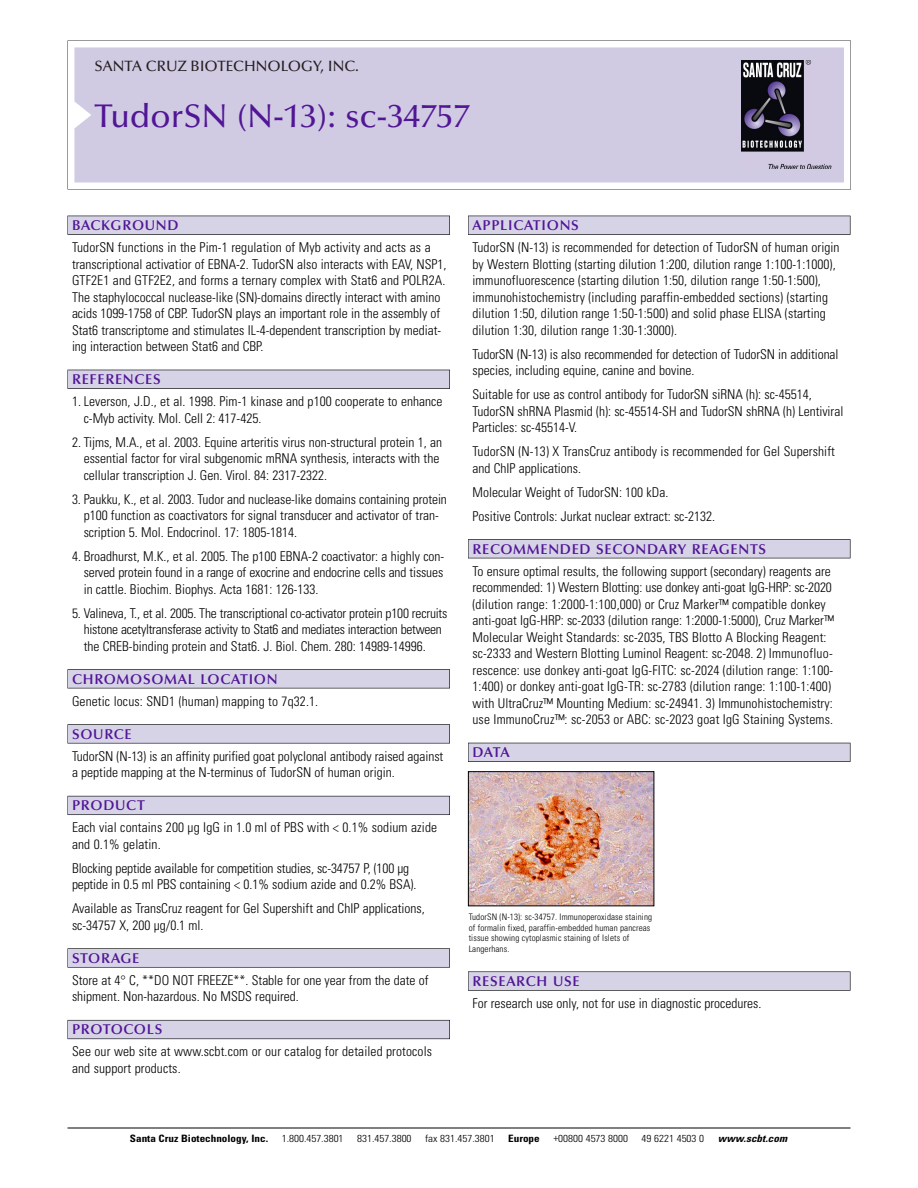
<style>
.page{position:relative;width:918px;height:1188px;background:#fff}
.page>*{position:absolute;margin:0;border:0;box-sizing:border-box;transform-origin:0 0}
.t1{font:500 33px "Optima";color:#511695}
.t2{font:500 15px "Optima";color:#231f20}
.t3{font:600 14.25px "Optima";letter-spacing:.05em;color:#511695}
.t4{font:300 condensed 13.5px/16.5px "Univers";color:#000}
.t5{font:300 condensed 10.2px "Univers";color:#000;scale:1.1 1}
.t6{font:700 condensed 10.2px "Univers";color:#000;scale:1.1 1}
.t7{font:italic 700 condensed 10.2px "Univers";letter-spacing:.005em;color:#000;scale:1.1 1}
.t8{font:300 condensed 9px/10.5px "Univers";letter-spacing:.015em;color:#000}
</style>
<div class="page">
<svg style="left:68px;top:40px;width:783px;height:149px"></svg>
<div style="left:74px;top:47px;width:770px;height:135px;background:#d1cae3"></div>
<img style="left:741px;top:60px;width:90px;height:108px">
<div style="left:68px;top:216px;width:382px;height:19px;background:#525155"></div>
<div style="left:68px;top:216px;width:381px;height:18px;background:#d7d3e7"></div>
<div style="left:68px;top:370px;width:382px;height:19px;background:#515055"></div>
<div style="left:68px;top:370px;width:381px;height:18px;background:#d7d3e7"></div>
<div style="left:68px;top:669px;width:382px;height:19px;background:#545357"></div>
<div style="left:68px;top:670px;width:381px;height:18px;background:#d7d3e7"></div>
<div style="left:68px;top:724px;width:382px;height:19px;background:#575759"></div>
<div style="left:68px;top:725px;width:381px;height:18px;background:#d7d3e7"></div>
<div style="left:68px;top:796px;width:382px;height:19px;background:#5b5a62"></div>
<div style="left:68px;top:796px;width:381px;height:18px;background:#d7d3e7"></div>
<div style="left:68px;top:948px;width:382px;height:20px;background:#626263"></div>
<div style="left:68px;top:949px;width:381px;height:18px;background:#d7d3e7"></div>
<div style="left:68px;top:1020px;width:382px;height:19px;background:#66646d"></div>
<div style="left:68px;top:1021px;width:381px;height:18px;background:#d7d3e7"></div>
<div style="left:468px;top:216px;width:382px;height:19px;background:#525155"></div>
<div style="left:468px;top:216px;width:382px;height:18px;background:#d7d3e7"></div>
<div style="left:468px;top:539px;width:382px;height:19px;background:#525155"></div>
<div style="left:468px;top:540px;width:382px;height:18px;background:#d7d3e7"></div>
<div style="left:468px;top:743px;width:382px;height:19px;background:#525158"></div>
<div style="left:468px;top:743px;width:382px;height:18px;background:#d7d3e7"></div>
<svg style="left:468px;top:971px;width:382px;height:20px"></svg>
<div style="left:468px;top:972px;width:382px;height:18px;background:#d7d3e7"></div>
<hr style="left:68px;top:1128px;width:782px;height:1px;background:#000">
<img style="left:470px;top:773px;width:182px;height:131px">
<div style="left:468px;top:771px;width:186px;height:135px;border:1px solid #000"></div>
<p class="t2" style="left:94px;top:61px;width:266px">SANTA CRUZ BIOTECHNOLOGY, INC.</p>
<h1 class="t1" style="left:94px;top:103px;width:377px">TudorSN (N-13): sc-34757</h1>
<p class="t3" style="left:72px;top:219px;width:108px">BACKGROUND</p>
<p class="t4" style="left:72px;top:240px;width:376px">TudorSN functions in the Pim-1 regulation of Myb activity and acts as a transcriptional activatior of EBNA-2. TudorSN also interacts with EAV, NSP1, GTF2E1 and GTF2E2, and forms a ternary complex with Stat6 and POLR2A.<br>The staphylococcal nuclease-like (SN)-domains directly interact with amino acids 1099-1758 of CBP. TudorSN plays an important role in the assembly of Stat6 transcriptome and stimulates IL-4-dependent transcription by mediat&shy;ing interaction between Stat6 and CBP.</p>
<p class="t3" style="left:72px;top:374px;width:90px">REFERENCES</p>
<p class="t4" style="left:84px;top:394px;width:360px;text-indent:-12px">1. Leverson, J.D., et al. 1998. Pim-1 kinase and p100 cooperate to enhance c-Myb activity. Mol. Cell 2: 417-425.</p>
<p class="t4" style="left:84px;top:435px;width:360px;text-indent:-12px">2. Tijms, M.A., et al. 2003. Equine arteritis virus non-structural protein 1, an essential factor for viral subgenomic mRNA synthesis, interacts with the cellular transcription J. Gen. Virol. 84: 2317-2322.</p>
<p class="t4" style="left:84px;top:492px;width:365px;text-indent:-12px">3. Paukku, K., et al. 2003. Tudor and nuclease-like domains containing protein p100 function as coactivators for signal transducer and activator of tran&shy;scription 5. Mol. Endocrinol. 17: 1805-1814.</p>
<p class="t4" style="left:84px;top:549px;width:362px;text-align:justify;text-indent:-12px">4. Broadhurst, M.K., et al. 2005. The p100 EBNA-2 coactivator: a highly con&shy;served protein found in a range of exocrine and endocrine cells and tissues in cattle. Biochim. Biophys. Acta 1681: 126-133.</p>
<p class="t4" style="left:84px;top:606px;width:365px;text-indent:-12px">5. Valineva, T., et al. 2005. The transcriptional co-activator protein p100 recruits histone acetyltransferase activity to Stat6 and mediates interaction between the CREB-binding protein and Stat6. J. Biol. Chem. 280: 14989-14996.</p>
<p class="t3" style="left:72px;top:673px;width:207px">CHROMOSOMAL LOCATION</p>
<p class="t4" style="left:72px;top:694px;width:248px">Genetic locus: SND1 (human) mapping to 7q32.1.</p>
<p class="t3" style="left:72px;top:728px;width:61px">SOURCE</p>
<p class="t4" style="left:72px;top:749px;width:373px">TudorSN (N-13) is an affinity purified goat polyclonal antibody raised against a peptide mapping at the N-terminus of TudorSN of human origin.</p>
<p class="t3" style="left:72px;top:800px;width:74px">PRODUCT</p>
<p class="t4" style="left:72px;top:820px;width:367px">Each vial contains 200 µg IgG in 1.0 ml of PBS with &lt; 0.1% sodium azide and 0.1% gelatin.</p>
<p class="t4" style="left:72px;top:861px;width:346px">Blocking peptide available for competition studies, sc-34757 P, (100 µg peptide in 0.5 ml PBS containing &lt; 0.1% sodium azide and 0.2% BSA).</p>
<p class="t4" style="left:72px;top:901px;width:354px">Available as TransCruz reagent for Gel Supershift and ChIP applications, sc-34757 X, 200 µg/0.1 ml.</p>
<p class="t3" style="left:72px;top:952px;width:69px">STORAGE</p>
<p class="t4" style="left:72px;top:973px;width:358px">Store at 4° C, **DO NOT FREEZE**. Stable for one year from the date of shipment. Non-hazardous. No MSDS required.</p>
<p class="t3" style="left:72px;top:1024px;width:92px">PROTOCOLS</p>
<p class="t4" style="left:72px;top:1045px;width:362px">See our web site at www.scbt.com or our catalog for detailed protocols and support products.</p>
<p class="t3" style="left:473px;top:219px;width:108px">APPLICATIONS</p>
<p class="t4" style="left:473px;top:240px;width:368px">TudorSN (N-13) is recommended for detection of TudorSN of human origin by Western Blotting (starting dilution 1:200, dilution range 1:100-1:1000), immunofluorescence (starting dilution 1:50, dilution range 1:50-1:500), immunohistochemistry (including paraffin-embedded sections) (starting dilution 1:50, dilution range 1:50-1:500) and solid phase ELISA (starting dilution 1:30, dilution range 1:30-1:3000).</p>
<p class="t4" style="left:473px;top:347px;width:368px">TudorSN (N-13) is also recommended for detection of TudorSN in additional species, including equine, canine and bovine.</p>
<p class="t4" style="left:473px;top:387px;width:372px">Suitable for use as control antibody for TudorSN siRNA (h): sc-45514,<br>TudorSN shRNA Plasmid (h): sc-45514-SH and TudorSN shRNA (h) Lentiviral<br>Particles: sc-45514-V.</p>
<p class="t4" style="left:473px;top:444px;width:364px">TudorSN (N-13) X TransCruz antibody is recommended for Gel Supershift and ChIP applications.</p>
<p class="t4" style="left:473px;top:481px;width:244px;line-height:24px">Molecular Weight of TudorSN: 100 kDa.<br>Positive Controls: Jurkat nuclear extract: sc-2132.</p>
<p class="t3" style="left:473px;top:543px;width:295px">RECOMMENDED SECONDARY REAGENTS</p>
<p class="t4" style="left:473px;top:564px;width:363px">To ensure optimal results, the following support (secondary) reagents are recommended: 1) Western Blotting: use donkey anti-goat IgG-HRP: sc-2020 (dilution range: 1:2000-1:100,000) or Cruz Marker™ compatible donkey anti-goat IgG-HRP: sc-2033 (dilution range: 1:2000-1:5000), Cruz Marker™ Molecular Weight Standards: sc-2035, TBS Blotto A Blocking Reagent: sc-2333 and Western Blotting Luminol Reagent: sc-2048. 2) Immunofluo&shy;rescence: use donkey anti-goat IgG-FITC: sc-2024 (dilution range: 1:100- 1:400) or donkey anti-goat IgG-TR: sc-2783 (dilution range: 1:100-1:400) with UltraCruz™ Mounting Medium: sc-24941. 3) Immunohistochemistry: use ImmunoCruz™: sc-2053 or ABC: sc-2023 goat IgG Staining Systems.</p>
<p class="t3" style="left:473px;top:747px;width:39px">DATA</p>
<p class="t8" style="left:469px;top:913px;width:185px">TudorSN (N-13): sc-34757. Immunoperoxidase staining of formalin fixed, paraffin-embedded human pancreas tissue showing cytoplasmic staining of Islets of Langerhans.</p>
<p class="t3" style="left:473px;top:975px;width:109px">RESEARCH USE</p>
<p class="t4" style="left:473px;top:996px;width:290px">For research use only, not for use in diagnostic procedures.</p>
<p class="t6" style="left:130px;top:1135px;width:127px">Santa Cruz Biotechnology, Inc.</p>
<p class="t5" style="left:282px;top:1135px;width:58px">1.800.457.3801</p>
<p class="t5" style="left:357px;top:1135px;width:51px">831.457.3800</p>
<p class="t5" style="left:425px;top:1135px;width:65px">fax 831.457.3801</p>
<p class="t6" style="left:508px;top:1135px;width:30px">Europe</p>
<p class="t5" style="left:553px;top:1135px;width:69px">+00800 4573 8000</p>
<p class="t5" style="left:642px;top:1135px;width:58px">49 6221 4503 0</p>
<p class="t7" style="left:718px;top:1135px;width:64px">www.scbt.com</p>
</div>
